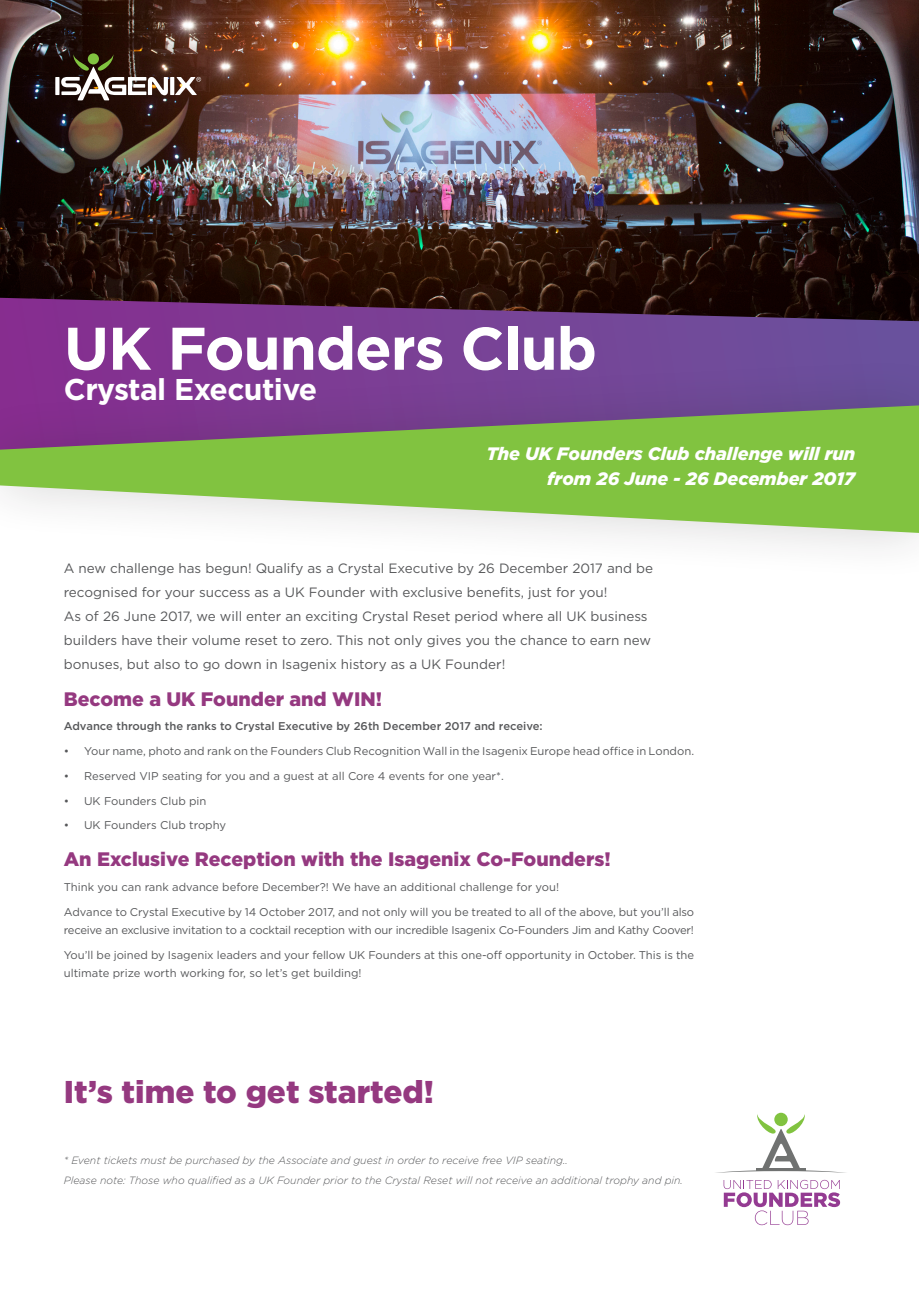
<style>
.page{position:relative;width:919px;height:1289px;background:#fff}
.page>*{position:absolute;margin:0;border:0;box-sizing:border-box;transform-origin:0 0}
.t1{font:700 60px "Gotham";letter-spacing:-.02em;color:#fff}
.t2{font:900 31.5px "Gotham";color:#953980}
.t3{font:700 30px "Gotham";letter-spacing:-.02em;color:#fff}
.t4{font:900 19.5px "Gotham";color:#953980}
.t5{font:italic 900 18px/25.5px "Gotham";color:#fff;text-align:right}
.t6{font:13.5px/24px "Gotham";color:#57585a}
.t7{font:11.25px/18px "Gotham";color:#57585a}
.t8{font:11.25px/18px "Gotham";letter-spacing:-.02em;color:#57585a}
.t9{font:500 11.25px "Gotham";color:#57585a}
.t10{font:italic 300 10.5px "Gotham";color:#57585a}
</style>
<div class="page">
<img style="left:0;top:0;width:918px;height:298px">
<svg style="left:0;top:298px;width:918px;height:57px;background:#663378"></svg>
<div style="left:0;top:355px;width:918px;height:228px;background:#231f20;opacity:.2"></div>
<svg style="left:0;top:405px;width:918px;height:128px;background:#94b36e"></svg>
<svg style="left:723px;top:1179px;width:117px;height:46px"></svg>
<svg style="left:725px;top:1113px;width:112px;height:59px"></svg>
<svg style="left:55px;top:77px;width:4px;height:18px"></svg>
<svg style="left:170px;top:77px;width:4px;height:18px"></svg>
<svg style="left:61px;top:54px;width:107px;height:46px"></svg>
<svg style="left:175px;top:77px;width:26px;height:18px"></svg>
<p class="t1" style="left:64px;top:309px;width:534px">UK Founders Club</p>
<p class="t3" style="left:64px;top:369px;width:255px">Crystal Executive</p>
<p class="t5" style="left:486px;top:440px;width:370px">The UK Founders Club challenge will run from 26 June - 26 December 2017</p>
<p class="t6" style="left:64px;top:555px;width:591px">A new challenge has begun! Qualify as a Crystal Executive by 26 December 2017 and be recognised for your success as a UK Founder with exclusive benefits, just for you!<br>As of 26 June 2017, we will enter an exciting Crystal Reset period where all UK business builders have their volume reset to zero. This not only gives you the chance to earn new bonuses, but also to go down in Isagenix history as a UK Founder!</p>
<p class="t4" style="left:64px;top:685px;width:320px">Become a UK Founder and WIN!</p>
<p class="t9" style="left:64px;top:719px;width:480px">Advance through the ranks to Crystal Executive by 26th December 2017 and receive:</p>
<p class="t7" style="left:64px;top:742px;width:632px">• Your name, photo and rank on the Founders Club Recognition Wall in the Isagenix Europe head office in London.</p>
<p class="t7" style="left:64px;top:766px;width:441px">• Reserved VIP seating for you and a guest at all Core 4 events for one year*.</p>
<p class="t7" style="left:64px;top:791px;width:144px">• UK Founders Club pin</p>
<p class="t7" style="left:64px;top:816px;width:164px">• UK Founders Club trophy</p>
<p class="t4" style="left:64px;top:846px;width:548px">An Exclusive Reception with the Isagenix Co-Founders!</p>
<p class="t7" style="left:64px;top:878px;width:497px">Think you can rank advance before December?! We have an additional challenge for you!</p>
<p class="t8" style="left:64px;top:902px;width:631px">Advance to Crystal Executive by 14 October 2017, and not only will you be treated to all of the above, but you’ll also receive an exclusive invitation to a cocktail reception with our incredible Isagenix Co-Founders Jim and Kathy Coover!</p>
<p class="t7" style="left:64px;top:945px;width:632px">You’ll be joined by Isagenix leaders and your fellow UK Founders at this one-off opportunity in October. This is the ultimate prize worth working for, so let’s get building!</p>
<p class="t2" style="left:64px;top:1070px;width:371px">It’s time to get started!</p>
<p class="t10" style="left:64px;top:1153px;width:505px">* Event tickets must be purchased by the Associate and guest in order to receive free VIP seating..</p>
<p class="t10" style="left:64px;top:1173px;width:620px">Please note: Those who qualified as a UK Founder prior to the Crystal Reset will not receive an additional trophy and pin.</p>
</div>
